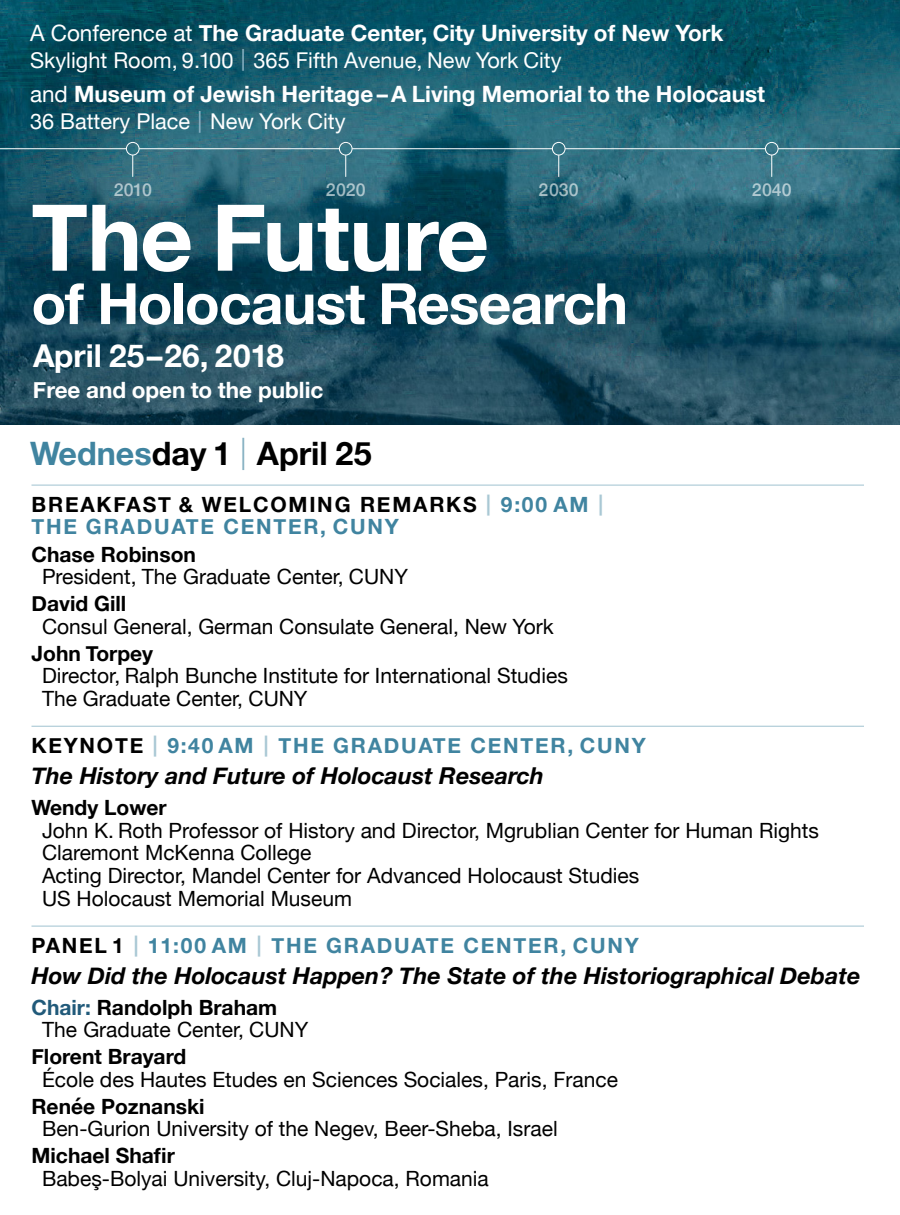
<style>
.page{position:relative;width:900px;height:1215px;background:#fff}
.page>*{position:absolute;margin:0;border:0;box-sizing:border-box;transform-origin:0 0}
.t1{font:700 92.25px "Helvetica Neue";letter-spacing:-.01em;color:#fff}
.t2{font:700 57px "Helvetica Neue";letter-spacing:-.015em;color:#fff}
._20_Bld_50pt-day-1{font:700 32.25px "Helvetica Neue";color:#000}
._00-HBo{font:700 31.5px "Helvetica Neue";color:#fff}
._23-BIt-TITLE{font:italic 700 23.25px "Helvetica Neue";color:#000}
._07-Reg-cityuniv{font:700 22.5px "Helvetica Neue";color:#fff}
._03-HBo-cityuniversi{font:700 22.5px "Helvetica Neue";color:#fff}
._07-Reg-cityuniv-2{font:21.75px "Helvetica Neue";color:#fff}
._11-Reg-NAME{font:21px/22.9px "Helvetica Neue";color:#000}
._10-brkfast-PANEL{font:700 21px/22.5px "Helvetica Neue";letter-spacing:.085em;color:#4084a0}
.t3{font:500 17.7px "Helvetica Neue";letter-spacing:.01em;color:#fff}
.s1{font-weight:400}
.s2{color:#8db5c6}
.s3{color:#4084a0}
.s4{font-weight:300;color:#83afc1}
.s5{color:#000}
.s6{color:#a9c8d4}
.s7{font-weight:700}
.s8{font-weight:700;color:#215a7a}
</style>
<div class="page">
<img style="left:0;top:0;width:900px;height:424px">
<hr style="left:32px;top:485px;width:832px;height:1px;background:#9fc2d0">
<hr style="left:32px;top:726px;width:832px;height:1px;background:#9fc2d0">
<hr style="left:32px;top:926px;width:832px;height:1px;background:#9fc2d0">
<div style="left:126px;top:142px;width:13px;height:13px;border:1px solid #fff;border-radius:50%"></div>
<div style="left:339px;top:142px;width:13px;height:13px;border:1px solid #fff;border-radius:50%"></div>
<div style="left:552px;top:142px;width:13px;height:13px;border:1px solid #fff;border-radius:50%"></div>
<div style="left:765px;top:142px;width:13px;height:13px;border:1px solid #fff;border-radius:50%"></div>
<svg style="left:132px;top:155px;width:1px;height:22px"></svg>
<svg style="left:345px;top:155px;width:1px;height:22px"></svg>
<svg style="left:558px;top:155px;width:1px;height:22px"></svg>
<svg style="left:771px;top:155px;width:1px;height:22px"></svg>
<hr style="left:0;top:148px;width:126px;height:1px;background:#fff">
<hr style="left:139px;top:148px;width:200px;height:1px;background:#fff">
<hr style="left:352px;top:148px;width:200px;height:1px;background:#fff">
<hr style="left:565px;top:148px;width:200px;height:1px;background:#fff">
<hr style="left:778px;top:148px;width:122px;height:1px;background:#fff">
<p class="_07-Reg-cityuniv" style="left:30px;top:15px;width:695px"><span class="s1">A Conference at</span> The Graduate Center, City University of New York</p>
<p class="_07-Reg-cityuniv-2" style="left:30px;top:44px;width:533px">Skylight Room, 9.100 <span class="s2">|</span> 365 Fifth Avenue, New York City</p>
<p class="_07-Reg-cityuniv" style="left:30px;top:77px;width:737px"><span class="s1">and</span> Museum of Jewish Heritage –A Living Memorial to the Holocaust</p>
<p class="_07-Reg-cityuniv-2" style="left:30px;top:106px;width:317px">36 Battery Place <span class="s2">|</span> New York City</p>
<p class="t3" style="left:113px;top:175px;width:40px">2010</p>
<p class="t3" style="left:326px;top:175px;width:42px">2020</p>
<p class="t3" style="left:539px;top:175px;width:42px">2030</p>
<p class="t3" style="left:752px;top:175px;width:41px">2040</p>
<p class="t1" style="left:32px;top:165px;width:459px">The Future</p>
<p class="t2" style="left:32px;top:259px;width:598px">of Holocaust Research</p>
<p class="_00-HBo" style="left:33px;top:331px;width:253px">April 25–26, 2018</p>
<p class="_03-HBo-cityuniversi" style="left:33px;top:373px;width:292px">Free and open to the public</p>
<p class="_20_Bld_50pt-day-1" style="left:30px;top:428px;width:343px"><span class="s3">Wednes</span>day 1 <span class="s4">|</span> April 25</p>
<p class="_10-brkfast-PANEL" style="left:32px;top:494px;width:573px"><span class="s5">BREAKFAST &amp; WELCOMING REMARKS</span> <span class="s6">|</span> 9:00 AM <span class="s6">|<br></span>THE GRADUATE CENTER, CUNY</p>
<p class="_11-Reg-NAME" style="left:42px;top:544px;width:368px;text-indent:-10px"><span class="s7">Chase Robinson<br></span>President, The Graduate Center, CUNY</p>
<p class="_11-Reg-NAME" style="left:42px;top:593px;width:513px;text-indent:-10px"><span class="s7">David Gill<br></span>Consul General, German Consulate General, New York</p>
<p class="_11-Reg-NAME" style="left:42px;top:643px;width:527px;text-indent:-10px"><span class="s7">John Torpey<br></span>Director, Ralph Bunche Institute for International Studies<br>The Graduate Center, CUNY</p>
<p class="_10-brkfast-PANEL" style="left:32px;top:735px;width:616px"><span class="s5">KEYNOTE</span> <span class="s6">|</span> 9:40 AM <span class="s6">|</span> THE GRADUATE CENTER, CUNY</p>
<p class="_23-BIt-TITLE" style="left:32px;top:758px;width:514px">The History and Future of Holocaust Research</p>
<p class="_11-Reg-NAME" style="left:42px;top:797px;width:778px;text-indent:-10px"><span class="s7">Wendy Lower<br></span>John K. Roth Professor of History and Director, Mgrublian Center for Human Rights Claremont McKenna College<br>Acting Director, Mandel Center for Advanced Holocaust Studies<br>US Holocaust Memorial Museum</p>
<p class="_10-brkfast-PANEL" style="left:32px;top:935px;width:609px"><span class="s5">PANEL 1</span> <span class="s6">|</span> 11:00 AM <span class="s6">|</span> THE GRADUATE CENTER, CUNY</p>
<p class="_23-BIt-TITLE" style="left:32px;top:958px;width:830px">How Did the Holocaust Happen? The State of the Historiographical Debate</p>
<p class="_11-Reg-NAME" style="left:42px;top:997px;width:268px;text-indent:-10px"><span class="s8">Chair:</span> <span class="s7">Randolph Braham<br></span>The Graduate Center, CUNY</p>
<p class="_11-Reg-NAME" style="left:42px;top:1046px;width:577px;text-indent:-10px"><span class="s7">Florent Brayard<br></span>École des Hautes Etudes en Sciences Sociales, Paris, France</p>
<p class="_11-Reg-NAME" style="left:42px;top:1096px;width:517px;text-indent:-10px"><span class="s7">Renée Poznanski<br></span>Ben-Gurion University of the Negev, Beer-Sheba, Israel</p>
<p class="_11-Reg-NAME" style="left:42px;top:1145px;width:448px;text-indent:-10px"><span class="s7">Michael Shafir<br></span>Babeş-Bolyai University, Cluj-Napoca, Romania</p>
</div>
